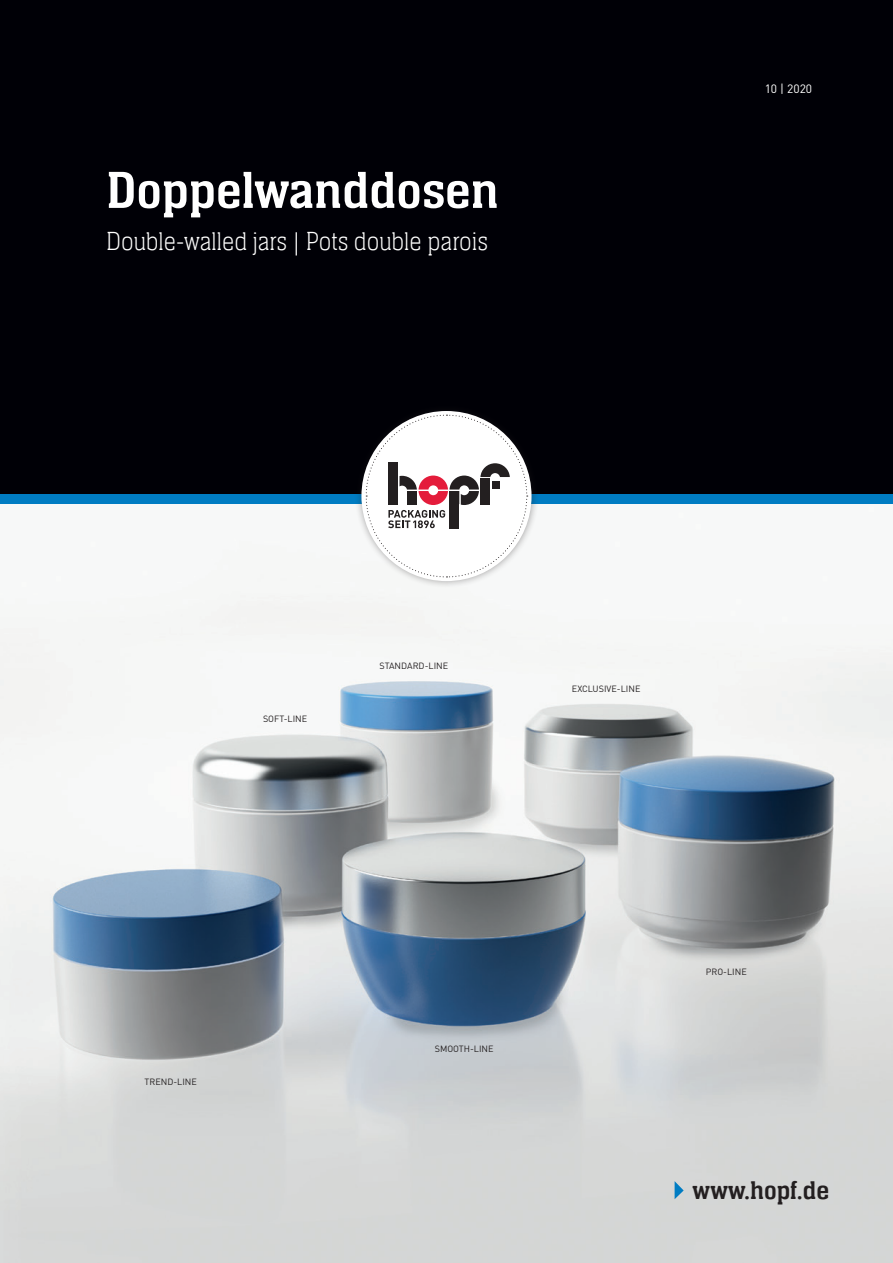
<style>
.page{position:relative;width:893px;height:1263px;background:#fff}
.page>*{position:absolute;margin:0;border:0;box-sizing:border-box;transform-origin:0 0}
.t1{font:54px "Neue Aachen Pro";color:#fff}
.t2{font:100 27px "Neue Aachen Pro";color:#fff}
.t3{font:27px "Neue Aachen Pro";color:#231f20}
.t4{font:12px "DINOT";color:#fff}
.t5{font:9px "DINOT";color:#231f20}
</style>
<div class="page">
<img style="left:0;top:595px;width:893px;height:668px">
<div style="left:0;top:0;width:893px;height:504px;background:#000006"></div>
<svg style="left:675px;top:1181px;width:9px;height:18px"></svg>
<div style="left:0;top:494px;width:893px;height:10px;background:#007cc2"></div>
<div style="left:354px;top:403px;width:185px;height:185px;background:#231f20;opacity:.4"></div>
<svg style="left:365px;top:414px;width:163px;height:164px"></svg>
<p class="t1" style="left:106px;top:161px;width:394px">Doppelwanddosen</p>
<p class="t2" style="left:106px;top:227px;width:383px">Double-walled jars | Pots double parois</p>
<p class="t4" style="left:765px;top:81px;width:49px">10 | 2020</p>
<p class="t5" style="left:263px;top:713px;width:46px">SOFT-LINE</p>
<p class="t5" style="left:379px;top:660px;width:70px">STANDARD-LINE</p>
<p class="t5" style="left:572px;top:683px;width:70px">EXCLUSIVE-LINE</p>
<p class="t5" style="left:145px;top:1076px;width:54px">TREND-LINE</p>
<p class="t5" style="left:435px;top:1043px;width:60px">SMOOTH-LINE</p>
<p class="t5" style="left:706px;top:966px;width:42px">PRO-LINE</p>
<p class="t3" style="left:693px;top:1176px;width:138px">www.hopf.de</p>
</div>
